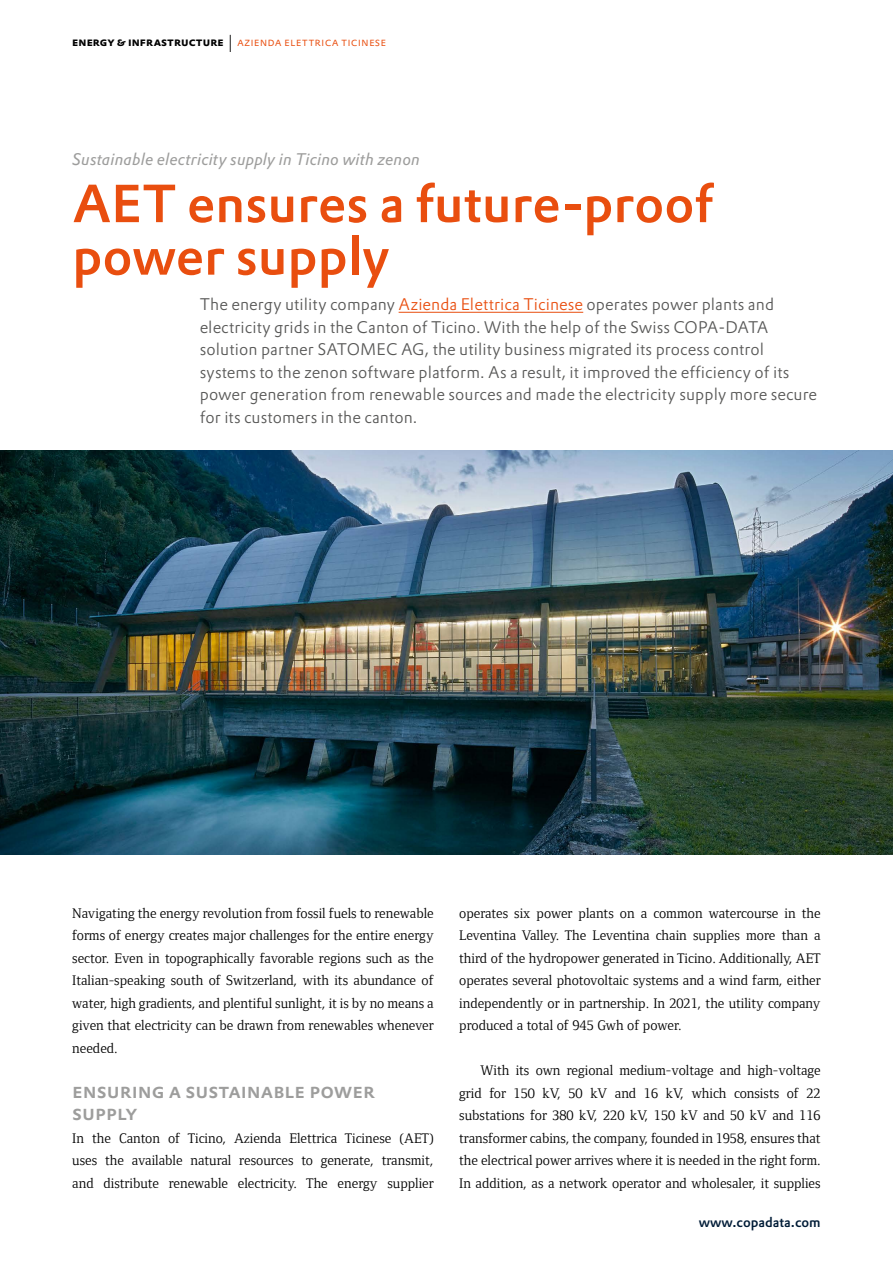
<style>
.page{position:relative;width:893px;height:1263px;background:#fff}
.page>*{position:absolute;margin:0;border:0;box-sizing:border-box;transform-origin:0 0}
.t1{font:500 52.5px/52.5px "DTL Prokyon TOT";color:#e94e0f}
.t2{font:500 21px/22.5px "DTL Prokyon TOT Caps";color:#9d9d9c}
.t3{font:300 16.5px/22.5px "DTL Prokyon TOT";letter-spacing:.005em;color:#575756}
.t4{font:italic 16.5px "DTL Prokyon TOT";letter-spacing:.005em;color:#9d9d9c}
.t5{font:14.25px/22.5px "Foundry Form Serif";color:#000;text-align:justify}
.t6{font:500 13.5px "DTL Prokyon TOT";color:#001c37}
.t7{font:300 12px "DTL Prokyon TOT Caps";letter-spacing:.005em;color:#e94e0f}
.s1{font-weight:700;color:#000}
.s2{font-size:24px;color:#000}
.s3{color:#e94e0f}
</style>
<div class="page">
<hr style="left:399px;top:312px;width:184px;height:1px;background:#e94e0f">
<img style="left:0;top:451px;width:893px;height:404px">
<p class="t7" style="left:72px;top:34px;width:316px"><span class="s1">energy &amp; infrastructure</span> <span class="s2">I</span> azienda elettrica ticinese</p>
<p class="t4" style="left:72px;top:149px;width:349px">Sustainable electricity supply in Ticino with zenon</p>
<h1 class="t1" style="left:72px;top:177px;width:642px">AET ensures a future-proof power supply</h1>
<p class="t3" style="left:200px;top:293px;width:619px">The energy utility company <span class="s3">Azienda Elettrica Ticinese</span> operates power plants and electricity grids in the Canton of Ticino. With the help of the Swiss COPA-DATA solution partner SATOMEC AG, the utility business migrated its process control systems to the zenon software platform. As a result, it improved the efficiency of its power generation from renewable sources and made the electricity supply more secure for its customers in the canton.</p>
<p class="t5" style="left:72px;top:902px;width:363px">Navigating the energy revolution from fossil fuels to renewable forms of energy creates major challenges for the entire energy sector. Even in topographically favorable regions such as the Italian-speaking south of Switzerland, with its abundance of water, high gradients, and plentiful sunlight, it is by no means a given that electricity can be drawn from renewables whenever needed.</p>
<h2 class="t2" style="left:72px;top:1079px;width:304px">Ensuring a sustainable power supply</h2>
<p class="t5" style="left:72px;top:1127px;width:363px">In the Canton of Ticino, Azienda Elettrica Ticinese (AET) uses the available natural resources to generate, transmit, and distribute renewable electricity. The energy supplier</p>
<p class="t5" style="left:459px;top:902px;width:363px">operates six power plants on a common watercourse in the Leventina Valley. The Leventina chain supplies more than a third of the hydropower generated in Ticino. Additionally, AET operates several photovoltaic systems and a wind farm, either independently or in partnership. In 2021, the utility company produced a total of 945 Gwh of power.</p>
<p class="t5" style="left:459px;top:1059px;width:363px;text-indent:21px">With its own regional medium-voltage and high-voltage grid for 150 kV, 50 kV and 16 kV, which consists of 22 substations for 380 kV, 220 kV, 150 kV and 50 kV and 116 transformer cabins, the company, founded in 1958, ensures that the electrical power arrives where it is needed in the right form.<br>In addition, as a network operator and wholesaler, it supplies</p>
<p class="t6" style="left:699px;top:1213px;width:124px">www.copadata.com</p>
</div>
